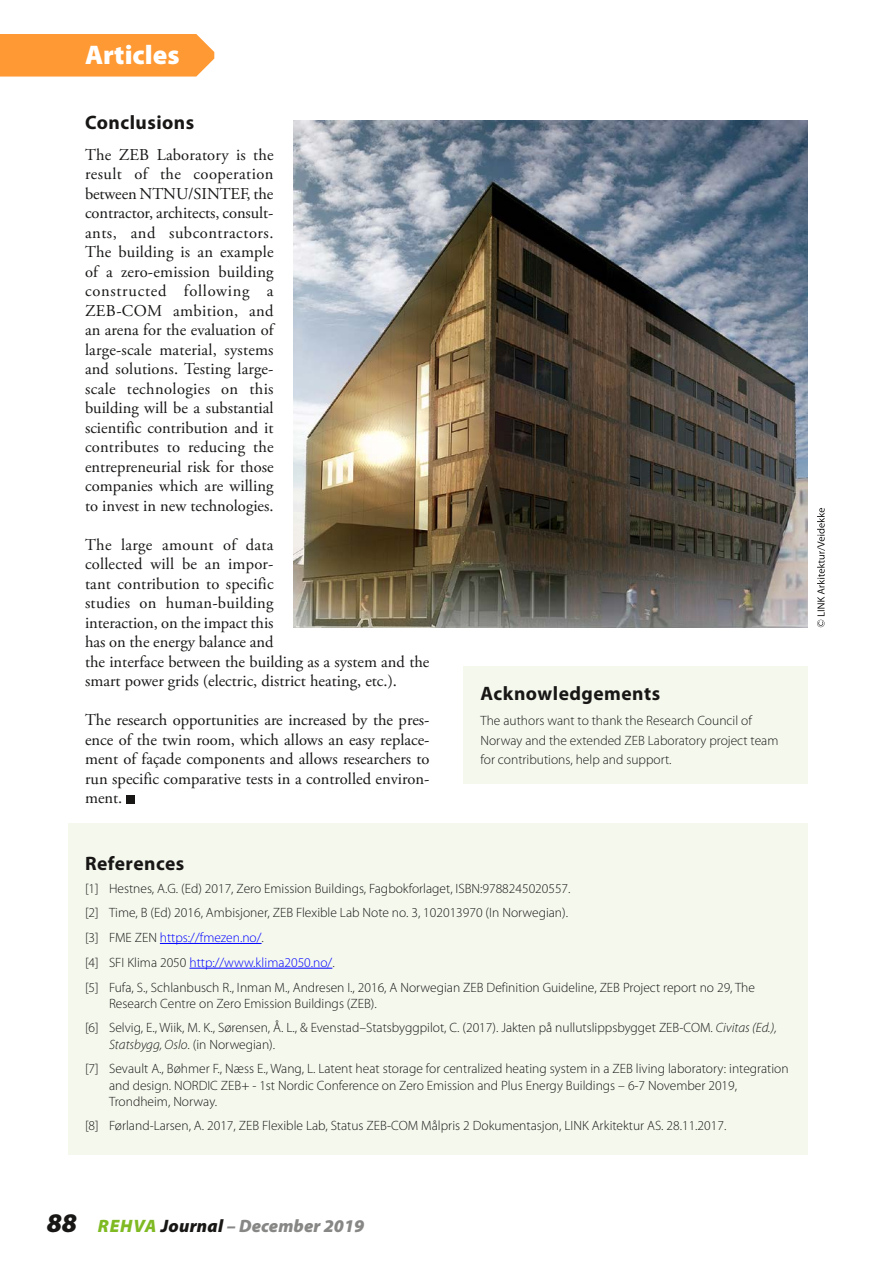
<style>
.page{position:relative;width:893px;height:1263px;background:#fff}
.page>*{position:absolute;margin:0;border:0;box-sizing:border-box;transform-origin:0 0}
.t1{font:900 27px "Myriad Pro";color:#fff}
.t2{font:700 19.5px "Myriad Pro";letter-spacing:.025em;color:#181716}
.t3{font:italic 900 18px "Myriad Pro";letter-spacing:.005em;color:#878786}
.t4{font:16.5px/19.5px "Adobe Garamond Pro";color:#181716;text-align:justify}
.t5{font:300 13.5px/24.8px "Myriad Pro";color:#181716}
.s1{color:#00f}
.s2{font-style:italic}
.s3{font-size:27px;color:#181716}
.s4{color:#7fba23}
.s5{color:#181716}
</style>
<div class="page">
<div style="left:127px;top:795px;width:8px;height:8px;background:#181716"></div>
<div style="left:68px;top:823px;width:740px;height:331px;background:#f4f8ed"></div>
<hr style="left:160px;top:943px;width:102px;height:1px;background:#00f">
<hr style="left:189px;top:968px;width:143px;height:1px;background:#00f">
<div style="left:463px;top:667px;width:345px;height:117px;background:#f4f8ed"></div>
<img style="left:293px;top:121px;width:515px;height:507px">
<svg style="left:817px;top:508px;width:8px;height:119px"></svg>
<div style="left:0;top:34px;width:214px;height:43px;background:#f93"></div>
<h1 class="t1" style="left:85px;top:37px;width:96px">Articles</h1>
<h2 class="t2" style="left:85px;top:110px;width:111px">Conclusions</h2>
<p class="t4" style="left:85px;top:145px;width:190px">The ZEB Laboratory is the result of the cooperation between NTNU/SINTEF, the contractor, architects, consult&shy;ants, and subcontractors.<br>The building is an example of a zero-emission building constructed following a ZEB-COM ambition, and an arena for the evaluation of large-scale material, systems and solutions. Testing large&shy;scale technologies on this building will be a substantial scientific contribution and it contributes to reducing the entrepreneurial risk for those companies which are willing to invest in new technologies.</p>
<p class="t4" style="left:85px;top:535px;width:346px;text-align:left">The large amount of data<br>collected will be an impor-<br>tant contribution to specific<br>studies on human-building<br>interaction, on the impact this<br>has on the energy balance and<br>the interface between the building as a system and the smart power grids (electric, district heating, etc.).</p>
<p class="t4" style="left:85px;top:711px;width:346px">The research opportunities are increased by the pres&shy;ence of the twin room, which allows an easy replace&shy;ment of façade components and allows researchers to run specific comparative tests in a controlled environ&shy;ment.</p>
<h2 class="t2" style="left:480px;top:680px;width:181px">Acknowledgements</h2>
<p class="t5" style="left:480px;top:711px;width:299px;line-height:19.5px">The authors want to thank the Research Council of<br>Norway and the extended ZEB Laboratory project team for contributions, help and support.</p>
<h2 class="t2" style="left:85px;top:851px;width:101px">References</h2>
<p class="t5" style="left:85px;top:876px;width:671px">[1] Hestnes, A.G. (Ed) 2017, Zero Emission Buildings, Fagbokforlaget, ISBN:9788245020557.<br>[2] Time, B (Ed) 2016, Ambisjoner, ZEB Flexible Lab Note no. 3, 102013970 (In Norwegian).<br>[3] FME ZEN <span class="s1">https://fmezen.no/</span>.<br>[4] SFI Klima 2050 <span class="s1">http://www.klima2050.no/</span>.<br>[5] Fufa, S., Schlanbusch R., Inman M., Andresen I., 2016, A Norwegian ZEB Definition Guideline, ZEB Project report no 29, The</p>
<p class="t5" style="left:85px;top:991px;width:693px;text-indent:24px">Research Centre on Zero Emission Buildings (ZEB).<br>[6] Selvig, E., Wiik, M. K., Sørensen, Å. L., &amp; Evenstad–Statsbyggpilot, C. (2017). Jakten på nullutslippsbygget ZEB-COM. <span class="s2">Civitas (Ed.),</span></p>
<p class="t5" style="left:85px;top:1032px;width:705px;text-indent:24px"><span class="s2">Statsbygg, Oslo</span>. (in Norwegian).<br>[7] Sevault A., Bøhmer F., Næss E., Wang, L. Latent heat storage for centralized heating system in a ZEB living laboratory: integration</p>
<p class="t5" style="left:109px;top:1077px;width:630px;line-height:16.2px">and design. NORDIC ZEB+ - 1st Nordic Conference on Zero Emission and Plus Energy Buildings – 6-7 November 2019,<br>Trondheim, Norway.</p>
<p class="t5" style="left:85px;top:1113px;width:643px">[8] Førland-Larsen, A. 2017, ZEB Flexible Lab, Status ZEB-COM Målpris 2 Dokumentasjon, LINK Arkitektur AS. 28.11.2017.</p>
<h3 class="t3" style="left:47px;top:1214px;width:319px"><span class="s3">88</span> <span class="s4">REHVA</span> <span class="s5">Journal</span> – December 2019</h3>
</div>
